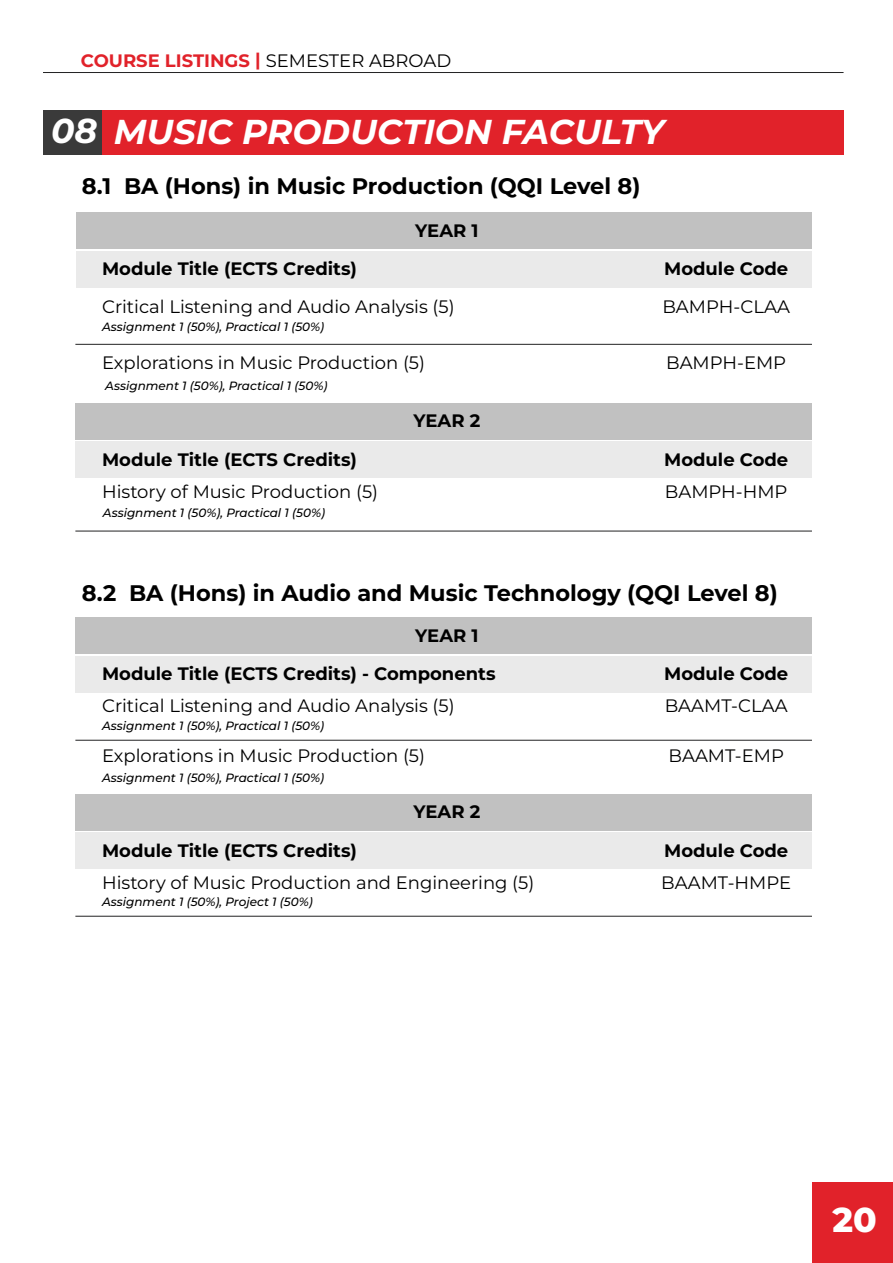
<style>
.page{position:relative;width:893px;height:1263px;background:#fff}
.page>*{position:absolute;margin:0;border:0;box-sizing:border-box;transform-origin:0 0}
.t1{font:italic 700 34.5px "Montserrat";color:#fff}
.t2{font:800 34.5px "Montserrat";color:#fff}
.t3{font:700 22.5px "Montserrat";color:#000}
.t4{font:18px "Montserrat";color:#000}
.t5{font:700 18px "Montserrat";color:#000}
.t6{font:700 18px "Montserrat";color:#e1222a}
.t7{font:italic 500 12px "Montserrat";color:#000}
.s1{font-weight:400;color:#000}
</style>
<div class="page">
<div style="left:812px;top:1182px;width:81px;height:81px;background:#e1222a"></div>
<hr style="left:43px;top:72px;width:800px;height:1px;background:#222223">
<div style="left:79px;top:110px;width:765px;height:44px;background:#e1222a"></div>
<div style="left:77px;top:213px;width:735px;height:36px;background:#c1c1c1"></div>
<div style="left:77px;top:251px;width:735px;height:36px;background:#eaeaea"></div>
<hr style="left:75px;top:531px;width:737px;height:1px;background:#222223">
<hr style="left:75px;top:344px;width:737px;height:1px;background:#222223">
<div style="left:75px;top:403px;width:737px;height:36px;background:#c1c1c1"></div>
<div style="left:75px;top:441px;width:737px;height:37px;background:#eaeaea"></div>
<hr style="left:75px;top:740px;width:737px;height:1px;background:#222223">
<div style="left:75px;top:618px;width:737px;height:36px;background:#c1c1c1"></div>
<div style="left:75px;top:656px;width:737px;height:36px;background:#eaeaea"></div>
<div style="left:43px;top:110px;width:59px;height:44px;background:#3a3a3a"></div>
<hr style="left:75px;top:916px;width:737px;height:1px;background:#222223">
<div style="left:75px;top:794px;width:737px;height:36px;background:#c1c1c1"></div>
<div style="left:75px;top:832px;width:737px;height:37px;background:#eaeaea"></div>
<p class="t6" style="left:81px;top:49px;width:372px">COURSE LISTINGS | <span class="s1">SEMESTER ABROAD</span></p>
<h1 class="t1" style="left:51px;top:109px;width:614px">08 MUSIC PRODUCTION FACULTY</h1>
<p class="t3" style="left:82px;top:171px;width:560px">8.1 BA (Hons) in Music Production (QQI Level 8)</p>
<p class="t5" style="left:415px;top:219px;width:65px">YEAR 1</p>
<p class="t5" style="left:102px;top:257px;width:256px">Module Title (ECTS Credits)</p>
<p class="t5" style="left:664px;top:257px;width:126px">Module Code</p>
<p class="t4" style="left:102px;top:294px;width:354px">Critical Listening and Audio Analysis (5)</p>
<p class="t4" style="left:662px;top:294px;width:129px">BAMPH-CLAA</p>
<p class="t7" style="left:102px;top:319px;width:224px">Assignment 1 (50%), Practical 1 (50%)</p>
<p class="t4" style="left:102px;top:351px;width:324px">Explorations in Music Production (5)</p>
<p class="t4" style="left:666px;top:351px;width:122px">BAMPH-EMP</p>
<p class="t7" style="left:105px;top:377px;width:224px">Assignment 1 (50%), Practical 1 (50%)</p>
<p class="t5" style="left:413px;top:409px;width:68px">YEAR 2</p>
<p class="t5" style="left:102px;top:447px;width:256px">Module Title (ECTS Credits)</p>
<p class="t5" style="left:664px;top:447px;width:126px">Module Code</p>
<p class="t4" style="left:102px;top:480px;width:278px">History of Music Production (5)</p>
<p class="t4" style="left:665px;top:480px;width:124px">BAMPH-HMP</p>
<p class="t7" style="left:103px;top:505px;width:224px">Assignment 1 (50%), Practical 1 (50%)</p>
<p class="t3" style="left:82px;top:578px;width:697px">8.2 BA (Hons) in Audio and Music Technology (QQI Level 8)</p>
<p class="t5" style="left:415px;top:624px;width:65px">YEAR 1</p>
<p class="t5" style="left:102px;top:662px;width:395px">Module Title (ECTS Credits) - Components</p>
<p class="t5" style="left:664px;top:662px;width:126px">Module Code</p>
<p class="t4" style="left:102px;top:694px;width:354px">Critical Listening and Audio Analysis (5)</p>
<p class="t4" style="left:665px;top:694px;width:124px">BAAMT-CLAA</p>
<p class="t4" style="left:102px;top:743px;width:324px">Explorations in Music Production (5)</p>
<p class="t4" style="left:668px;top:743px;width:117px">BAAMT-EMP</p>
<p class="t7" style="left:102px;top:717px;width:224px">Assignment 1 (50%), Practical 1 (50%)</p>
<p class="t7" style="left:102px;top:769px;width:224px">Assignment 1 (50%), Practical 1 (50%)</p>
<p class="t5" style="left:413px;top:800px;width:68px">YEAR 2</p>
<p class="t5" style="left:102px;top:838px;width:256px">Module Title (ECTS Credits)</p>
<p class="t5" style="left:664px;top:838px;width:126px">Module Code</p>
<p class="t4" style="left:102px;top:870px;width:434px">History of Music Production and Engineering (5)</p>
<p class="t4" style="left:661px;top:870px;width:131px">BAAMT-HMPE</p>
<p class="t7" style="left:102px;top:893px;width:212px">Assignment 1 (50%), Project 1 (50%)</p>
<h1 class="t2" style="left:832px;top:1197px;width:46px">20</h1>
</div>
